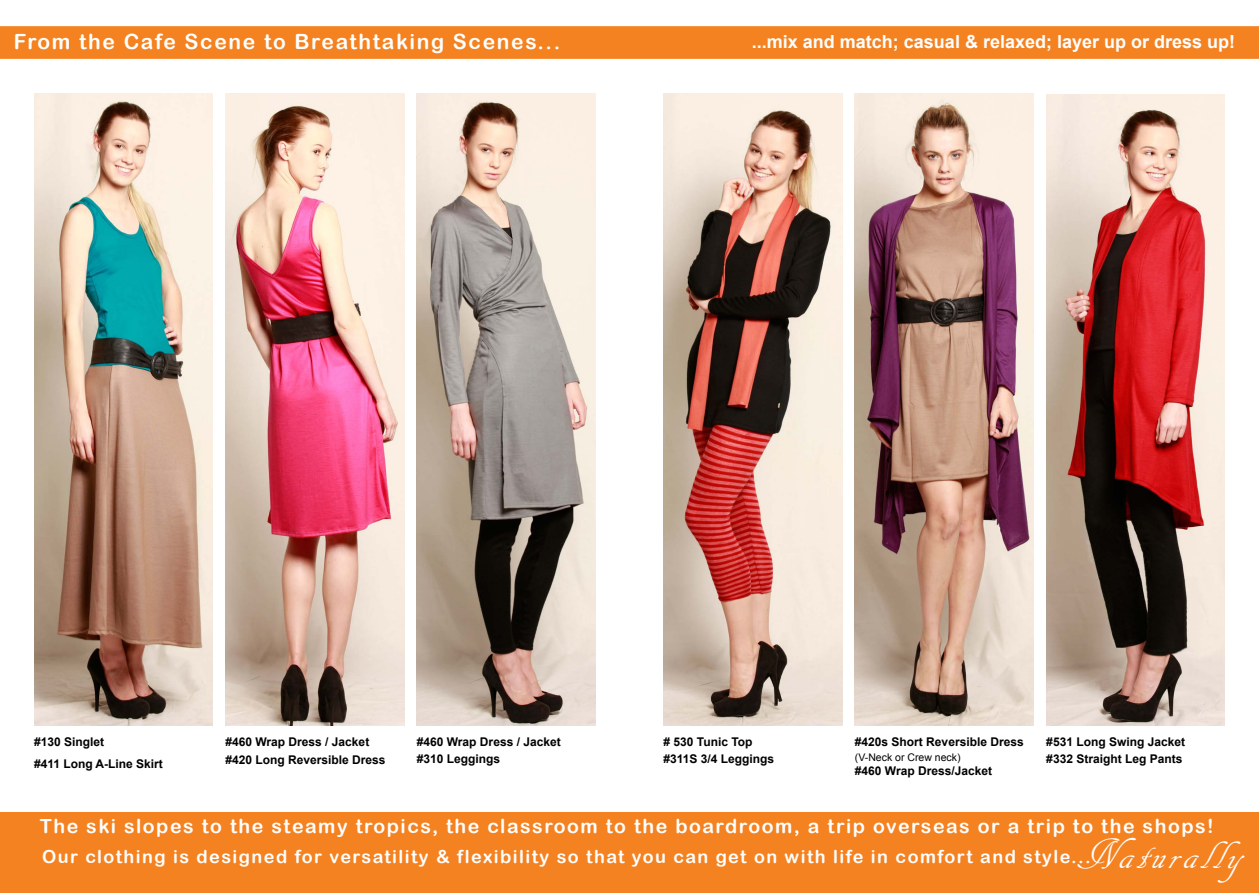
<style>
.page{position:relative;width:1259px;height:893px;background:#fff}
.page>*{position:absolute;margin:0;border:0;box-sizing:border-box;transform-origin:0 0}
.t1{font:45px "ARDECODE";letter-spacing:.08em;color:#fff}
.t2{font:21px "Arial Rounded MT Bold";letter-spacing:.08em;color:#fff}
.t3{font:19.5px "Arial Rounded MT Bold";letter-spacing:.08em;color:#fff}
.t4{font:18px "Arial Rounded MT Bold";letter-spacing:.08em;color:#fff}
.t5{font:700 18px "Arial";color:#fff}
.t6{font:700 12px/16.5px "Arial";color:#000}
.t7{font:10.5px "Arial";color:#000}
</style>
<div class="page">
<div style="left:0;top:26px;width:1259px;height:33px;background:#f58220"></div>
<img style="left:34px;top:94px;width:179px;height:632px">
<img style="left:225px;top:94px;width:179px;height:632px">
<img style="left:417px;top:94px;width:178px;height:632px">
<div style="left:0;top:812px;width:1259px;height:81px;background:#f58220"></div>
<img style="left:663px;top:94px;width:179px;height:632px">
<img style="left:855px;top:94px;width:178px;height:632px">
<img style="left:1046px;top:95px;width:179px;height:631px">
<h2 class="t2" style="left:14px;top:29px;width:548px">From the Cafe Scene to Breathtaking Scenes...</h2>
<h3 class="t5" style="left:752px;top:29px;width:485px">...mix and match; casual &amp; relaxed; layer up or dress up!</h3>
<p class="t6" style="left:34px;top:731px;width:130px;line-height:21.6px">#130 Singlet<br>#411 Long A-Line Skirt</p>
<p class="t6" style="left:225px;top:733px;width:162px;line-height:18px">#460 Wrap Dress / Jacket #420 Long Reversible Dress</p>
<p class="t6" style="left:417px;top:734px;width:145px">#460 Wrap Dress / Jacket #310 Leggings</p>
<p class="t6" style="left:663px;top:734px;width:112px"># 530 Tunic Top #311S 3/4 Leggings</p>
<p class="t6" style="left:855px;top:734px;width:170px">#420s Short Reversible Dress</p>
<p class="t7" style="left:855px;top:750px;width:107px">(V-Neck or Crew neck)</p>
<p class="t6" style="left:855px;top:763px;width:139px">#460 Wrap Dress/Jacket</p>
<p class="t6" style="left:1046px;top:734px;width:140px">#531 Long Swing Jacket #332 Straight Leg Pants</p>
<h3 class="t3" style="left:40px;top:814px;width:1175px">The ski slopes to the steamy tropics, the classroom to the boardroom, a trip overseas or a trip to the shops!</h3>
<h3 class="t4" style="left:42px;top:846px;width:1050px">Our clothing is designed for versatility &amp; flexibility so that you can get on with life in comfort and style...</h3>
<h1 class="t1" style="left:1077px;top:829px;width:166px">Naturally</h1>
</div>
